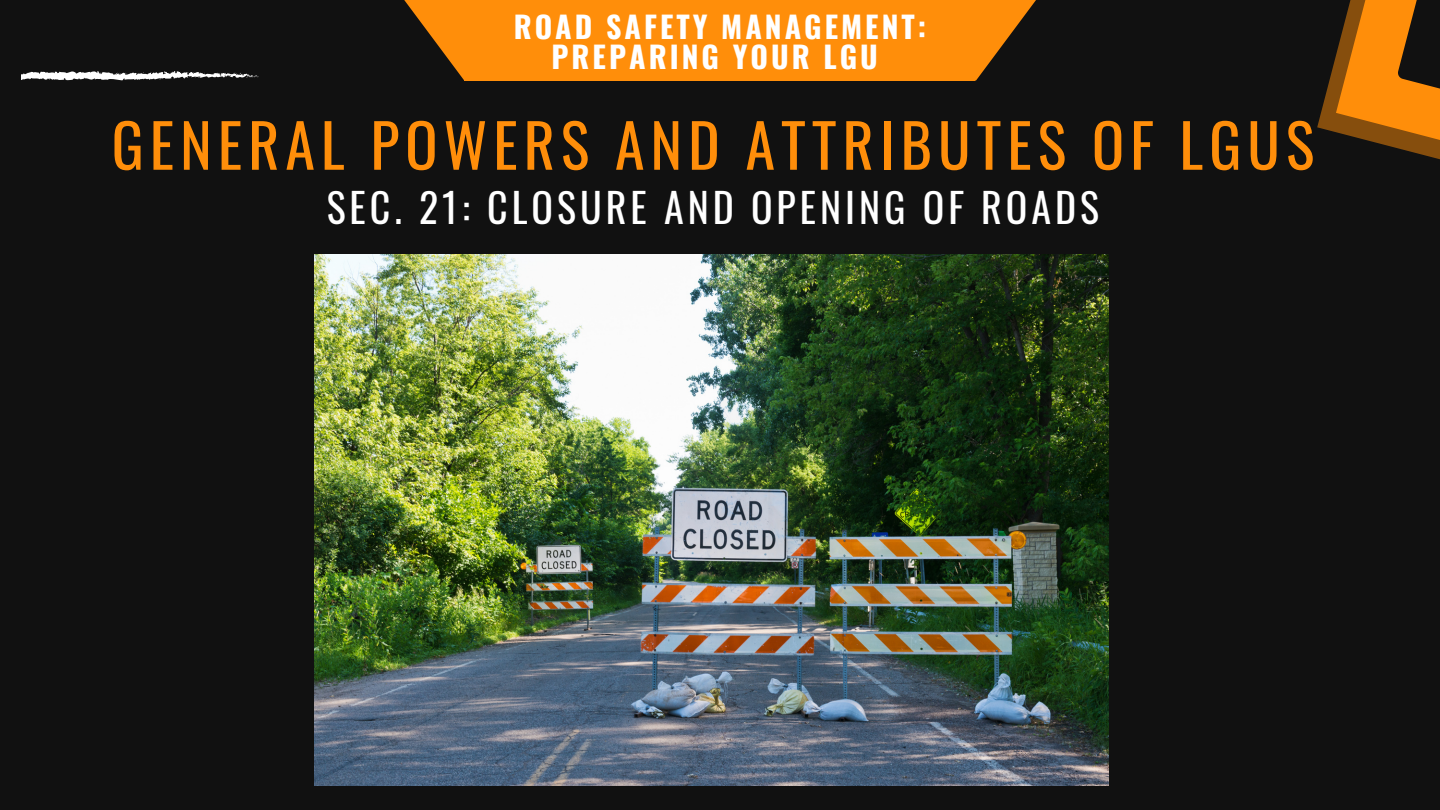
<style>
.page{position:relative;width:1440px;height:810px;background:#111}
.page>*{position:absolute;margin:0;border:0;box-sizing:border-box;transform-origin:0 0}
.t1{font:60px "Oswald";letter-spacing:.1em;color:#ff8e0a}
.t2{font:40px "Oswald";letter-spacing:.1em;color:#fff}
.t3{font:700 30px/30px "Oswald";letter-spacing:.1em;color:#fff;text-align:center}
</style>
<div class="page">
<div style="left:464px;top:0;width:511px;height:81px;background:#ff8e0a"></div>
<svg style="left:975px;top:0;width:61px;height:81px"></svg>
<svg style="left:404px;top:0;width:60px;height:80px"></svg>
<svg style="left:22px;top:71px;width:237px;height:10px"></svg>
<svg style="left:1317px;top:0;width:123px;height:160px"></svg>
<img style="left:314px;top:255px;width:795px;height:530px">
<p class="t3" style="left:514px;top:10px;width:414px">ROAD SAFETY MANAGEMENT:<br>PREPARING YOUR LGU</p>
<h1 class="t1" style="left:112px;top:98px;width:1204px">GENERAL POWERS AND ATTRIBUTES OF LGUS</h1>
<h2 class="t2" style="left:327px;top:177px;width:774px">SEC. 21: CLOSURE AND OPENING OF ROADS</h2>
</div>
